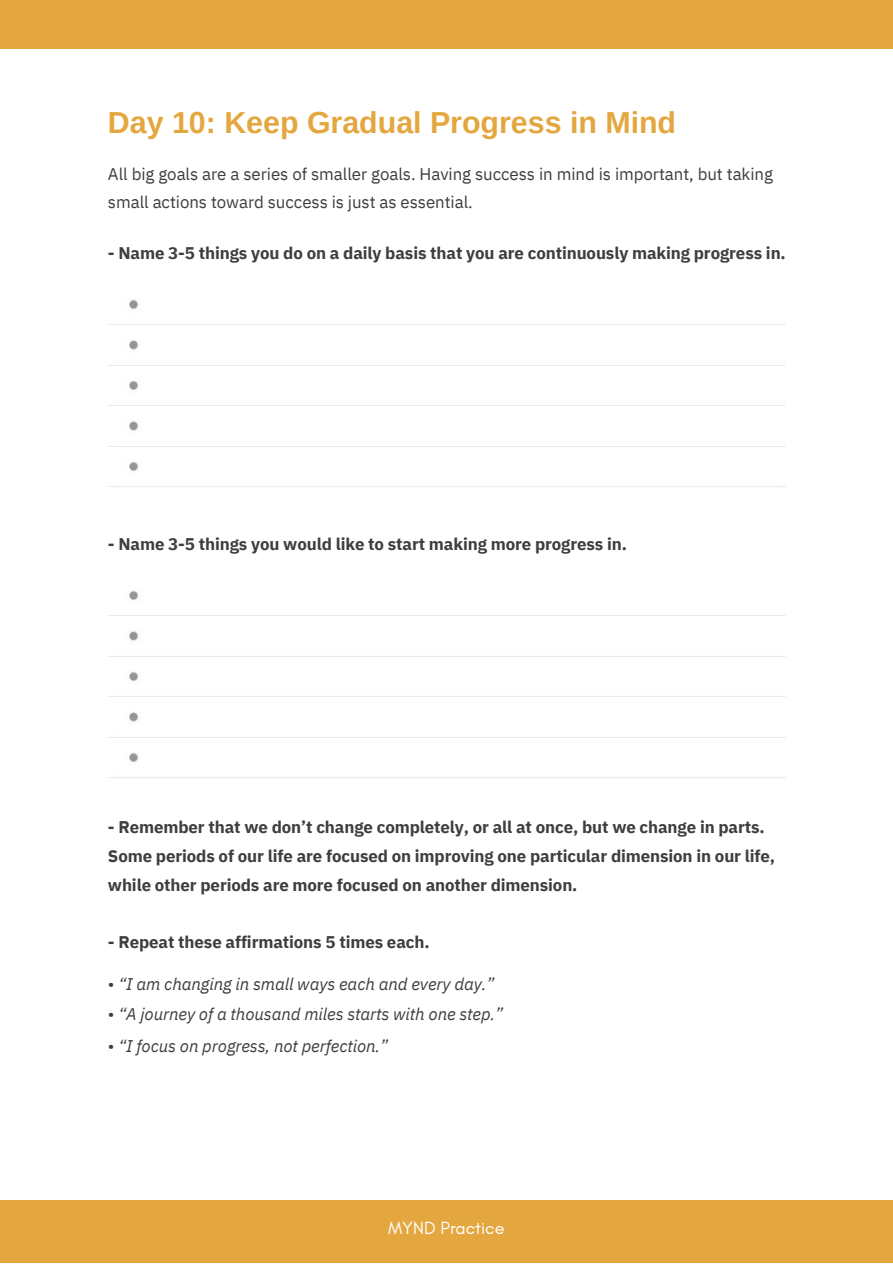
<style>
.page{position:relative;width:893px;height:1264px;background:#fff}
.page>*{position:absolute;margin:0;border:0;box-sizing:border-box;transform-origin:0 0}
.t1{font:700 30.3px "Arimo";color:#e4a740}
.t2{font:18px "Glacial Indifference";color:#fff}
.t3{font:700 16.8px/28.7px "IBM Plex Sans";letter-spacing:-.005em;color:#3e3e3e}
.t4{font:italic 16.8px "IBM Plex Sans";letter-spacing:-.005em;color:#3e3e3e}
.t5{font:16.8px/28px "IBM Plex Sans";letter-spacing:-.005em;color:#3e3e3e}
.s1{font-style:normal}
</style>
<div class="page">
<img style="left:108px;top:299px;width:677px;height:188px">
<img style="left:108px;top:590px;width:677px;height:188px">
<div style="left:0;top:1199px;width:892px;height:63px;background:#e4a740"></div>
<div style="left:0;top:0;width:892px;height:49px;background:#e4a740"></div>
<h1 class="t1" style="left:108px;top:105px;width:569px">Day 10: Keep Gradual Progress in Mind</h1>
<p class="t5" style="left:108px;top:159px;width:666px">All big goals are a series of smaller goals. Having success in mind is important, but taking small actions toward success is just as essential.</p>
<p class="t3" style="left:108px;top:238px;width:679px">- Name 3-5 things you do on a daily basis that you are continuously making progress in.</p>
<p class="t3" style="left:108px;top:529px;width:520px">- Name 3-5 things you would like to start making more progress in.</p>
<p class="t3" style="left:108px;top:812px;width:668px">- Remember that we don’t change completely, or all at once, but we change in parts.<br>Some periods of our life are focused on improving one particular dimension in our life, while other periods are more focused on another dimension.</p>
<p class="t3" style="left:108px;top:927px;width:323px">- Repeat these affirmations 5 times each.</p>
<p class="t4" style="left:108px;top:972px;width:388px"><span class="s1">•</span> “I am changing in small ways each and every day.”</p>
<p class="t4" style="left:108px;top:1002px;width:396px"><span class="s1">•</span> “A journey of a thousand miles starts with one step.”</p>
<p class="t4" style="left:108px;top:1034px;width:281px"><span class="s1">•</span> “I focus on progress, not perfection.”</p>
<p class="t2" style="left:388px;top:1217px;width:118px">MYND Practice</p>
</div>
